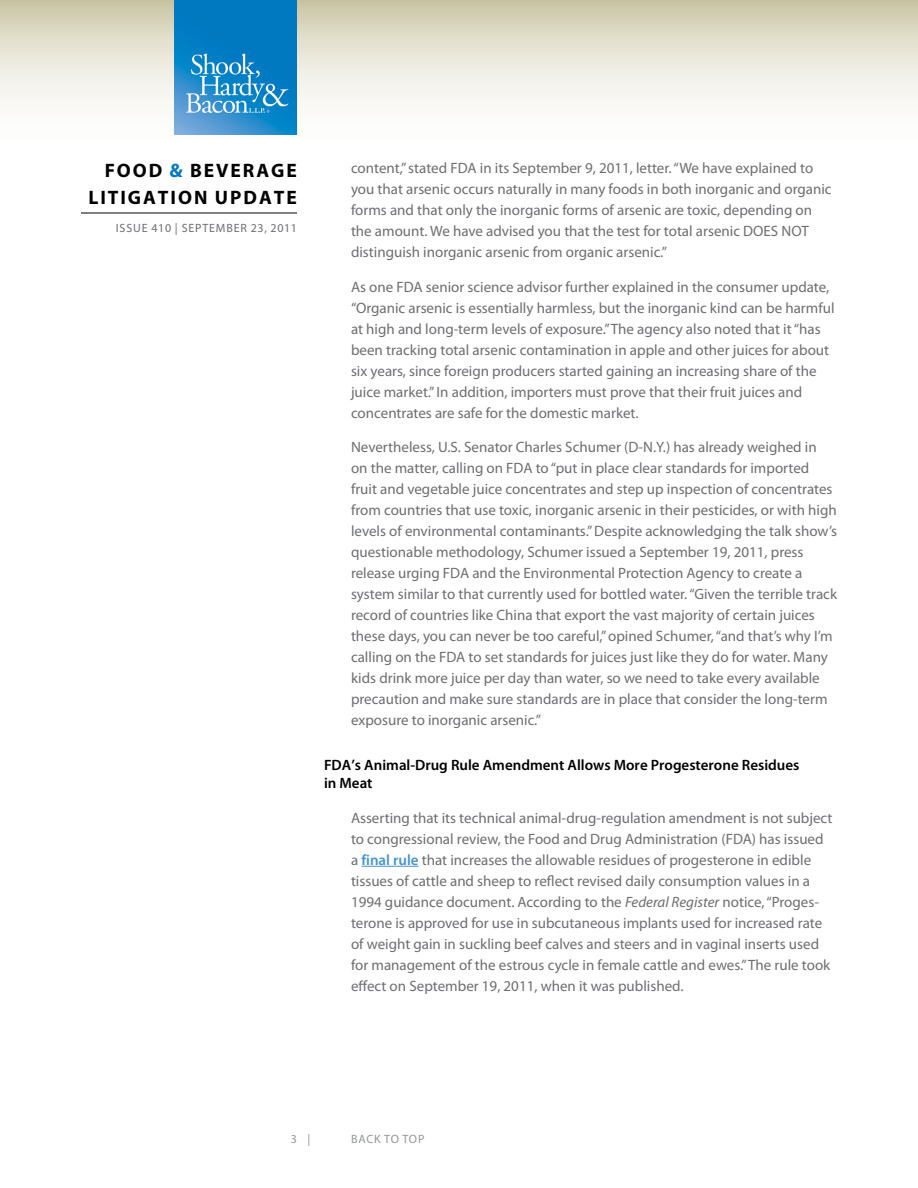
<style>
.page{position:relative;width:918px;height:1188px;background:#fff}
.page>*{position:absolute;margin:0;border:0;box-sizing:border-box;transform-origin:0 0}
.t1{font:700 19.5px/27px "Myriad Pro";letter-spacing:.1em;color:#000}
.t2{font:15px/21px "Myriad Pro";color:#6d6e71}
.t3{font:600 15px/18px "Myriad Pro";color:#000}
.t4{font:12px "Myriad Pro";letter-spacing:.07em;color:#6d6e71}
.t5{font:12px "Myriad Pro";color:#939598}
.s1{color:#0079c1}
.s2{font-weight:600;color:#4594d0}
.s3{font-style:italic}
</style>
<div class="page">
<svg style="left:0;top:0;width:918px;height:135px"></svg>
<hr style="left:81px;top:213px;width:216px;height:1px;background:#000">
<img style="left:175px;top:0;width:122px;height:135px">
<hr style="left:361px;top:866px;width:58px;height:1px;background:#4594d0">
<h1 class="t1" style="left:88px;top:156px;width:210px;text-indent:16px">FOOD <span class="s1">&amp;</span> BEVERAGE<br>LITIGATION UPDATE</h1>
<p class="t4" style="left:116px;top:221px;width:183px">Issue 410 | SEPTEMBER 23, 2011</p>
<p class="t2" style="left:351px;top:157px;width:482px">content,” stated FDA in its September 9, 2011, letter. “We have explained to you that arsenic occurs naturally in many foods in both inorganic and organic forms and that only the inorganic forms of arsenic are toxic, depending on the amount. We have advised you that the test for total arsenic DOES NOT distinguish inorganic arsenic from organic arsenic.”</p>
<p class="t2" style="left:351px;top:276px;width:485px">As one FDA senior science advisor further explained in the consumer update, “Organic arsenic is essentially harmless, but the inorganic kind can be harmful at high and long-term levels of exposure.” The agency also noted that it “has been tracking total arsenic contamination in apple and other juices for about six years, since foreign producers started gaining an increasing share of the juice market.” In addition, importers must prove that their fruit juices and concentrates are safe for the domestic market.</p>
<p class="t2" style="left:351px;top:436px;width:488px">Nevertheless, U.S. Senator Charles Schumer (D-N.Y.) has already weighed in<br>on the matter, calling on FDA to “put in place clear standards for imported fruit and vegetable juice concentrates and step up inspection of concentrates from countries that use toxic, inorganic arsenic in their pesticides, or with high levels of environmental contaminants.” Despite acknowledging the talk show’s questionable methodology, Schumer issued a September 19, 2011, press release urging FDA and the Environmental Protection Agency to create a system similar to that currently used for bottled water. “Given the terrible track record of countries like China that export the vast majority of certain juices these days, you can never be too careful,” opined Schumer, “and that’s why I’m calling on the FDA to set standards for juices just like they do for water. Many kids drink more juice per day than water, so we need to take every available precaution and make sure standards are in place that consider the long-term exposure to inorganic arsenic.”</p>
<p class="t3" style="left:324px;top:756px;width:477px">FDA’s Animal-Drug Rule Amendment Allows More Progesterone Residues in Meat</p>
<p class="t2" style="left:351px;top:807px;width:483px">Asserting that its technical animal-drug-regulation amendment is not subject to congressional review, the Food and Drug Administration (FDA) has issued a <span class="s2">final rule</span> that increases the allowable residues of progesterone in edible tissues of cattle and sheep to reflect revised daily consumption values in a 1994 guidance document. According to the <span class="s3">Federal Register</span> notice, “Proges&shy;terone is approved for use in subcutaneous implants used for increased rate of weight gain in suckling beef calves and steers and in vaginal inserts used for management of the estrous cycle in female cattle and ewes.” The rule took effect on September 19, 2011, when it was published.</p>
<p class="t5" style="left:291px;top:1132px;width:21px">3 |</p>
<p class="t5" style="left:351px;top:1132px;width:9px">back</p>
<p class="t5" style="left:384px;top:1132px;width:27px">to top</p>
</div>
